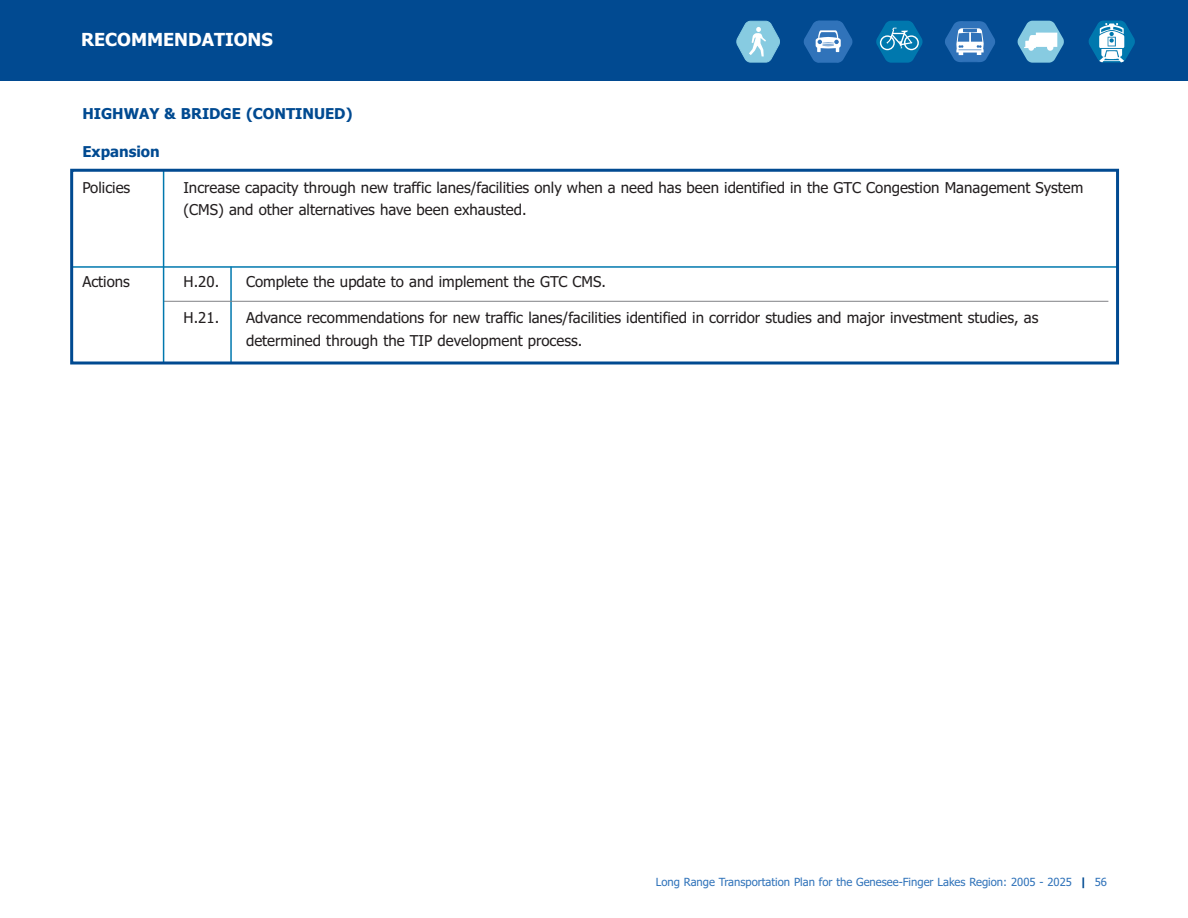
<style>
.page{position:relative;width:1188px;height:918px;background:#fff}
.page>*{position:absolute;margin:0;border:0;box-sizing:border-box;transform-origin:0 0}
.t1{font:700 18px "Tahoma";color:#fff}
.t2{font:15px/22.5px "Tahoma";color:#231f20}
.t3{font:700 15px "Tahoma";color:#014a91}
.t4{font:11.25px "Tahoma";color:#3073ba}
.s1{font-weight:700;color:#014a91}
</style>
<div class="page">
<div style="left:0;top:0;width:1188px;height:81px;background:#014a91"></div>
<svg style="left:945px;top:21px;width:50px;height:41px"></svg>
<svg style="left:737px;top:21px;width:43px;height:42px"></svg>
<svg style="left:803px;top:21px;width:50px;height:42px"></svg>
<svg style="left:876px;top:21px;width:47px;height:42px"></svg>
<svg style="left:1017px;top:21px;width:47px;height:42px"></svg>
<svg style="left:1088px;top:21px;width:47px;height:37px"></svg>
<img style="left:1097px;top:22px;width:29px;height:41px">
<hr style="left:230px;top:267px;width:2px;height:95px;background:#0078ae">
<hr style="left:72px;top:266px;width:1046px;height:2px;background:#0078ae">
<hr style="left:163px;top:301px;width:945px;height:1px;background:#808285">
<hr style="left:163px;top:170px;width:1px;height:194px;background:#0078ae">
<div style="left:70px;top:169px;width:1049px;height:195px;border:3px solid #014a91"></div>
<p class="t1" style="left:81px;top:29px;width:193px">RECOMMENDATIONS</p>
<p class="t3" style="left:82px;top:106px;width:272px">HIGHWAY &amp; BRIDGE (CONTINUED)</p>
<p class="t3" style="left:82px;top:143px;width:79px">Expansion</p>
<p class="t2" style="left:82px;top:177px;width:49px">Policies</p>
<p class="t2" style="left:183px;top:177px;width:901px">Increase capacity through new traffic lanes/facilities only when a need has been identified in the GTC Congestion Management System (CMS) and other alternatives have been exhausted.</p>
<p class="t2" style="left:82px;top:271px;width:49px">Actions</p>
<p class="t2" style="left:184px;top:271px;width:37px">H.20.</p>
<p class="t2" style="left:246px;top:271px;width:361px">Complete the update to and implement the GTC CMS.</p>
<p class="t2" style="left:184px;top:307px;width:37px">H.21.</p>
<p class="t2" style="left:246px;top:307px;width:794px">Advance recommendations for new traffic lanes/facilities identified in corridor studies and major investment studies, as determined through the TIP development process.</p>
<p class="t4" style="left:656px;top:876px;width:453px">Long Range Transportation Plan for the Genesee-Finger Lakes Region: 2005 - 2025 <span class="s1">|</span> 56</p>
</div>
